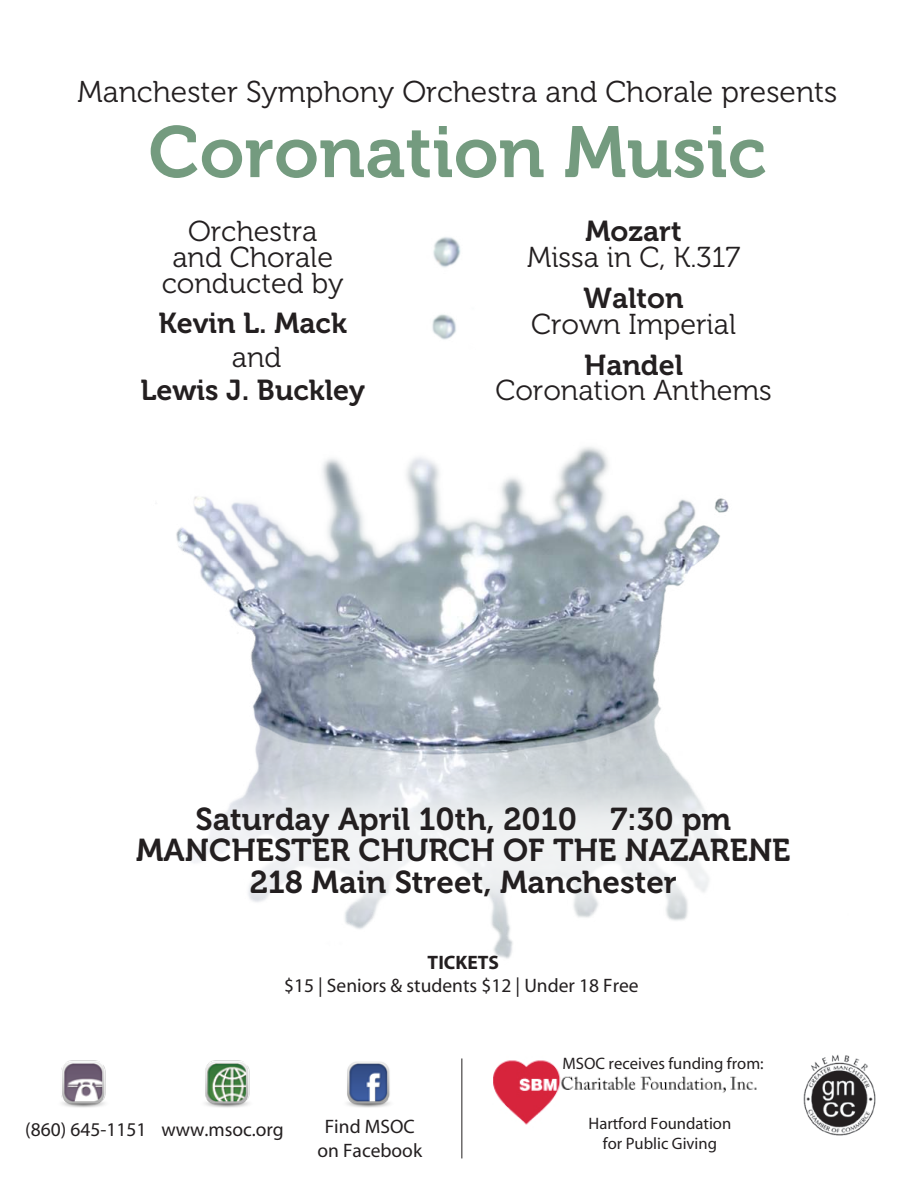
<style>
.page{position:relative;width:918px;height:1188px;background:#fff}
.page>*{position:absolute;margin:0;border:0;box-sizing:border-box;transform-origin:0 0}
.t1{font:72px "Museo 700";color:#749b7f}
.t2{font:31.5px/31.5px "Museo 700";color:#231f20;text-align:center}
.t3{font:30px "Museo 300";color:#231f20}
.t4{font:28.8px/26px "Museo 300";color:#231f20;text-align:center}
.t5{font:28.8px "Museo 700";color:#231f20}
.t6{font:19.5px/23.4px "Myriad";color:#231f20;text-align:center}
.t7{font:700 19.5px "Myriad";color:#231f20}
.t8{font:16.65px/20px "Myriad";color:#231f20;text-align:center}
</style>
<div class="page">
<img style="left:176px;top:447px;width:553px;height:512px">
<img style="left:432px;top:237px;width:29px;height:103px">
<img style="left:176px;top:748px;width:553px;height:210px">
<img style="left:493px;top:1060px;width:264px;height:65px">
<img style="left:803px;top:1054px;width:73px;height:82px">
<hr style="left:461px;top:1058px;width:1px;height:100px;background:#231f20">
<img style="left:347px;top:1061px;width:43px;height:47px">
<img style="left:61px;top:1060px;width:45px;height:48px">
<img style="left:205px;top:1060px;width:45px;height:48px">
<p class="t3" style="left:78px;top:76px;width:761px">Manchester Symphony Orchestra and Chorale presents</p>
<h1 class="t1" style="left:149px;top:112px;width:619px">Coronation Music</h1>
<p class="t4" style="left:162px;top:219px;width:184px">Orchestra and Chorale conducted by</p>
<p class="t5" style="left:159px;top:307px;width:190px">Kevin L. Mack</p>
<p class="t4" style="left:232px;top:345px;width:51px">and</p>
<p class="t5" style="left:140px;top:374px;width:226px">Lewis J. Buckley</p>
<p class="t5" style="left:586px;top:215px;width:98px">Mozart</p>
<p class="t4" style="left:527px;top:245px;width:215px">Missa in C, K.317</p>
<p class="t5" style="left:584px;top:282px;width:102px">Walton</p>
<p class="t4" style="left:531px;top:311px;width:206px">Crown Imperial</p>
<p class="t5" style="left:584px;top:349px;width:101px">Handel</p>
<p class="t4" style="left:495px;top:378px;width:278px">Coronation Anthems</p>
<p class="t2" style="left:136px;top:804px;width:656px">Saturday April 10th, 2010 7:30 pm<br>MANCHESTER CHURCH OF THE NAZARENE<br>218 Main Street, Manchester</p>
<p class="t7" style="left:428px;top:952px;width:73px">TICKETS</p>
<p class="t6" style="left:284px;top:975px;width:356px">$15 | Seniors &amp; students $12 | Under 18 Free</p>
<p class="t6" style="left:25px;top:1118px;width:260px">(860) 645-1151 www.msoc.org</p>
<p class="t6" style="left:317px;top:1116px;width:106px">Find MSOC on Facebook</p>
<p class="t8" style="left:562px;top:1054px;width:203px">MSOC receives funding from:</p>
<p class="t8" style="left:589px;top:1115px;width:144px">Hartford Foundation for Public Giving</p>
</div>
